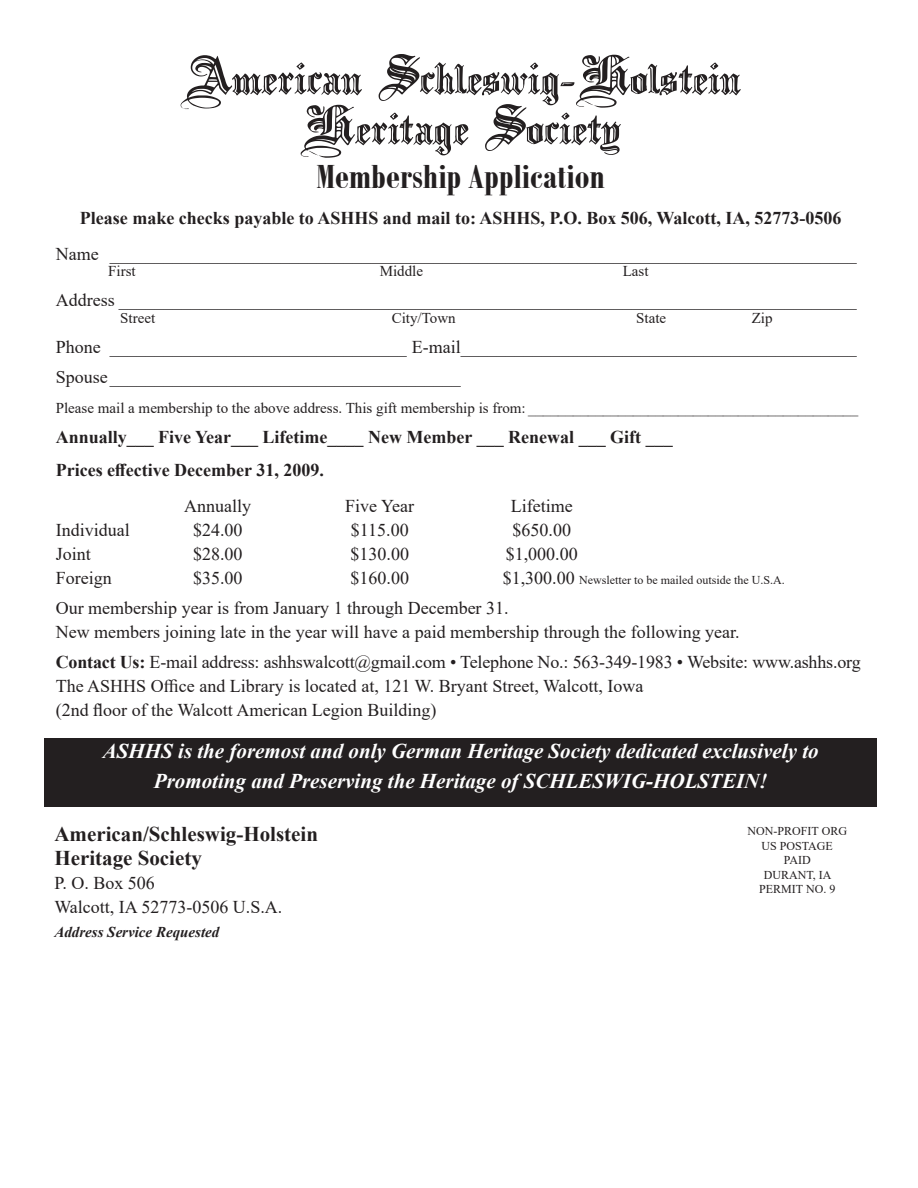
<style>
.page{position:relative;width:918px;height:1188px;background:#fff}
.page>*{position:absolute;margin:0;border:0;box-sizing:border-box;transform-origin:0 0}
.t1{font:700 36px "Bodoni MT Condensed";color:#231f20}
.t2{font:italic 700 21px/30px "Times New Roman";color:#fff;text-align:center}
.t3{font:700 21px/24px "Times New Roman";color:#231f20}
.t4{font:18px/24px "Times New Roman";color:#231f20}
.t5{font:700 18px/33.6px "Times New Roman";color:#231f20}
.t6{font:15px "Times New Roman";color:#231f20}
.t7{font:italic 700 15px "Times New Roman";color:#231f20}
.t8{font:12px/14.4px "Times New Roman";color:#231f20;text-align:center}
.s1{font-size:18px}
.s2{font-weight:700}
</style>
<div class="page">
<div style="left:44px;top:738px;width:833px;height:69px;background:#231f20"></div>
<svg style="left:181px;top:54px;width:560px;height:104px"></svg>
<h1 class="t1" style="left:317px;top:155px;width:290px">Membership Application</h1>
<p class="t5" style="left:80px;top:200px;width:763px">Please make checks payable to ASHHS and mail to: ASHHS, P.O. Box 506, Walcott, IA, 52773-0506</p>
<p class="t4" style="left:56px;top:241px;width:802px">Name ___________________________________________________________________________________</p>
<p class="t6" style="left:108px;top:261px;width:29px">First</p>
<p class="t6" style="left:380px;top:261px;width:45px">Middle</p>
<p class="t6" style="left:623px;top:261px;width:27px">Last</p>
<p class="t4" style="left:56px;top:288px;width:802px">Address __________________________________________________________________________________</p>
<p class="t6" style="left:120px;top:307px;width:36px">Street</p>
<p class="t6" style="left:392px;top:307px;width:65px">City/Town</p>
<p class="t6" style="left:636px;top:307px;width:31px">State</p>
<p class="t6" style="left:752px;top:307px;width:22px">Zip</p>
<p class="t4" style="left:56px;top:331px;width:802px;line-height:30px">Phone _________________________________ E-mail____________________________________________<br>Spouse_______________________________________</p>
<p class="t6" style="left:56px;top:397px;width:804px">Please mail a membership to the above address. This gift membership is from: ____________________________________________</p>
<p class="t5" style="left:56px;top:419px;width:618px">Annually___ Five Year___ Lifetime____ New Member ___ Renewal ___ Gift ___<br>Prices effective December 31, 2009.</p>
<p class="t4" style="left:184px;top:494px;width:68px">Annually</p>
<p class="t4" style="left:345px;top:494px;width:71px">Five Year</p>
<p class="t4" style="left:511px;top:494px;width:63px">Lifetime</p>
<p class="t4" style="left:56px;top:518px;width:75px">Individual</p>
<p class="t4" style="left:193px;top:518px;width:51px">$24.00</p>
<p class="t4" style="left:351px;top:518px;width:59px">$115.00</p>
<p class="t4" style="left:513px;top:518px;width:60px">$650.00</p>
<p class="t4" style="left:56px;top:542px;width:37px">Joint</p>
<p class="t4" style="left:193px;top:542px;width:51px">$28.00</p>
<p class="t4" style="left:351px;top:542px;width:60px">$130.00</p>
<p class="t4" style="left:506px;top:542px;width:73px">$1,000.00</p>
<p class="t4" style="left:56px;top:566px;width:57px">Foreign</p>
<p class="t4" style="left:193px;top:566px;width:51px">$35.00</p>
<p class="t4" style="left:351px;top:566px;width:60px">$160.00</p>
<p class="t8" style="left:503px;top:573px;width:284px"><span class="s1">$1,300.00</span> Newsletter to be mailed outside the U.S.A.</p>
<p class="t4" style="left:56px;top:596px;width:685px">Our membership year is from January 1 through December 31.<br>New members joining late in the year will have a paid membership through the following year.</p>
<p class="t4" style="left:56px;top:650px;width:806px"><span class="s2">Contact Us:</span> E-mail address: ashhswalcott@gmail.com • Telephone No.: 563-349-1983 • Website: www.ashhs.org<br>The ASHHS Office and Library is located at, 121 W. Bryant Street, Walcott, Iowa<br>(2nd floor of the Walcott American Legion Building)</p>
<p class="t2" style="left:103px;top:736px;width:717px">ASHHS is the foremost and only German Heritage Society dedicated exclusively to<br>Promoting and Preserving the Heritage of SCHLESWIG-HOLSTEIN!</p>
<p class="t3" style="left:54px;top:822px;width:265px">American/Schleswig-Holstein<br>Heritage Society</p>
<p class="t4" style="left:54px;top:871px;width:230px">P. O. Box 506<br>Walcott, IA 52773-0506 U.S.A.</p>
<p class="t7" style="left:54px;top:922px;width:166px">Address Service Requested</p>
<p class="t8" style="left:748px;top:824px;width:101px">NON-PROFIT ORG<br>US POSTAGE<br>PAID<br>DURANT, IA<br>PERMIT NO. 9</p>
</div>
